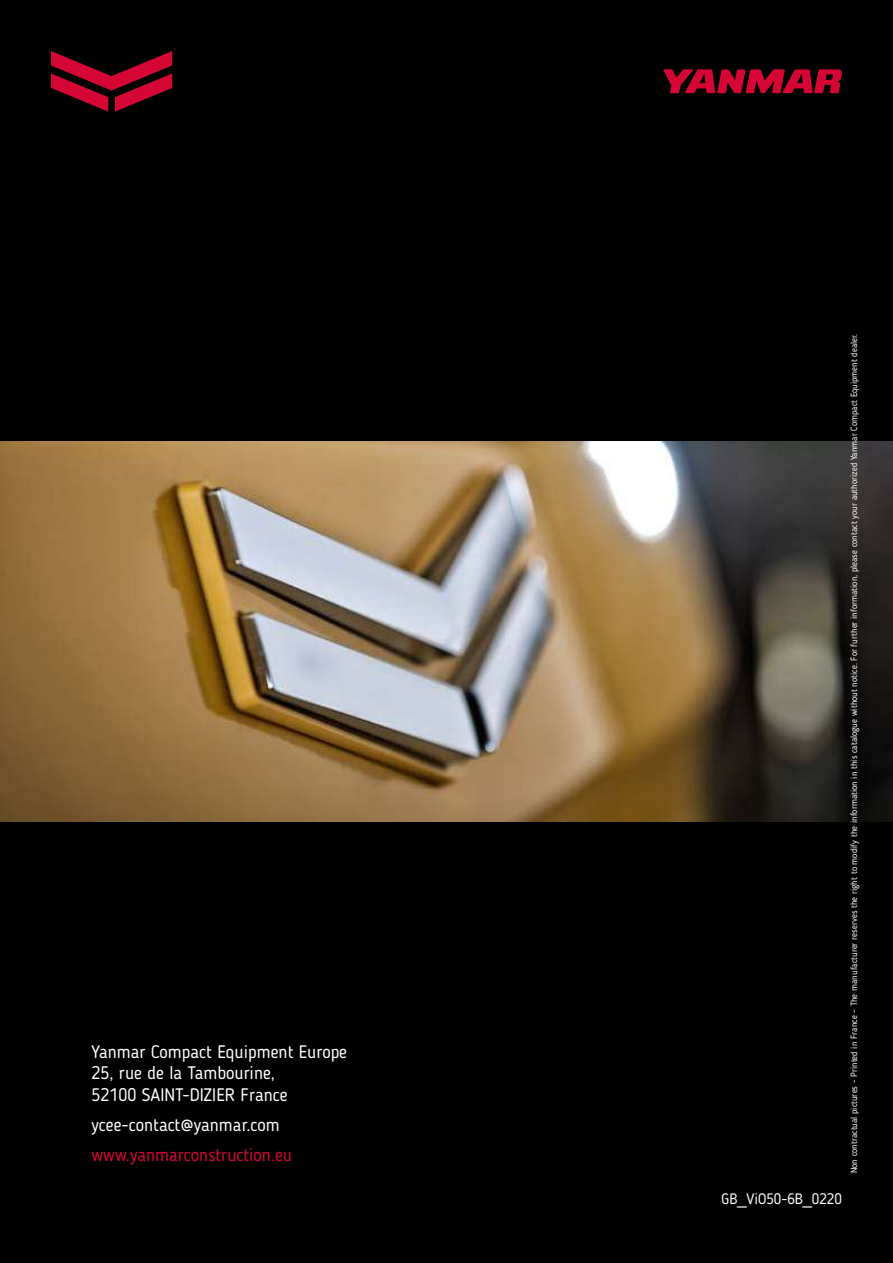
<style>
.page{position:relative;width:893px;height:1263px;background:#000}
.page>*{position:absolute;margin:0;border:0;box-sizing:border-box;transform-origin:0 0}
.t1{font:18px/21.6px "Blogger Sans";color:#fff}
.t2{font:18px "Blogger Sans";color:#d50634}
.t3{font:15px "Blogger Sans";color:#fff}
.t4{font:9px "Blogger Sans";color:#fff}
</style>
<div class="page">
<svg style="left:663px;top:69px;width:179px;height:24px"></svg>
<svg style="left:51px;top:51px;width:121px;height:61px"></svg>
<img style="left:0;top:442px;width:893px;height:379px">
<h1 class="t1" style="left:91px;top:1040px;width:257px">Yanmar Compact Equipment Europe<br>25, rue de la Tambourine,<br>52100 SAINT-DIZIER France</h1>
<h1 class="t1" style="left:91px;top:1114px;width:190px">ycee-contact@yanmar.com</h1>
<h1 class="t2" style="left:91px;top:1144px;width:202px">www.yanmarconstruction.eu</h1>
<h2 class="t3" style="left:721px;top:1190px;width:122px">GB_ViO50-6B_0220</h2>
<p class="t4" style="left:849px;top:1173px;width:841px;rotate:-90deg">Non contractual pictures - Printed in France - The manufacturer reserves the right to modify the information in this catalogue without notice. For further information, please contact your authorized Yanmar Compact Equipment dealer.</p>
</div>
